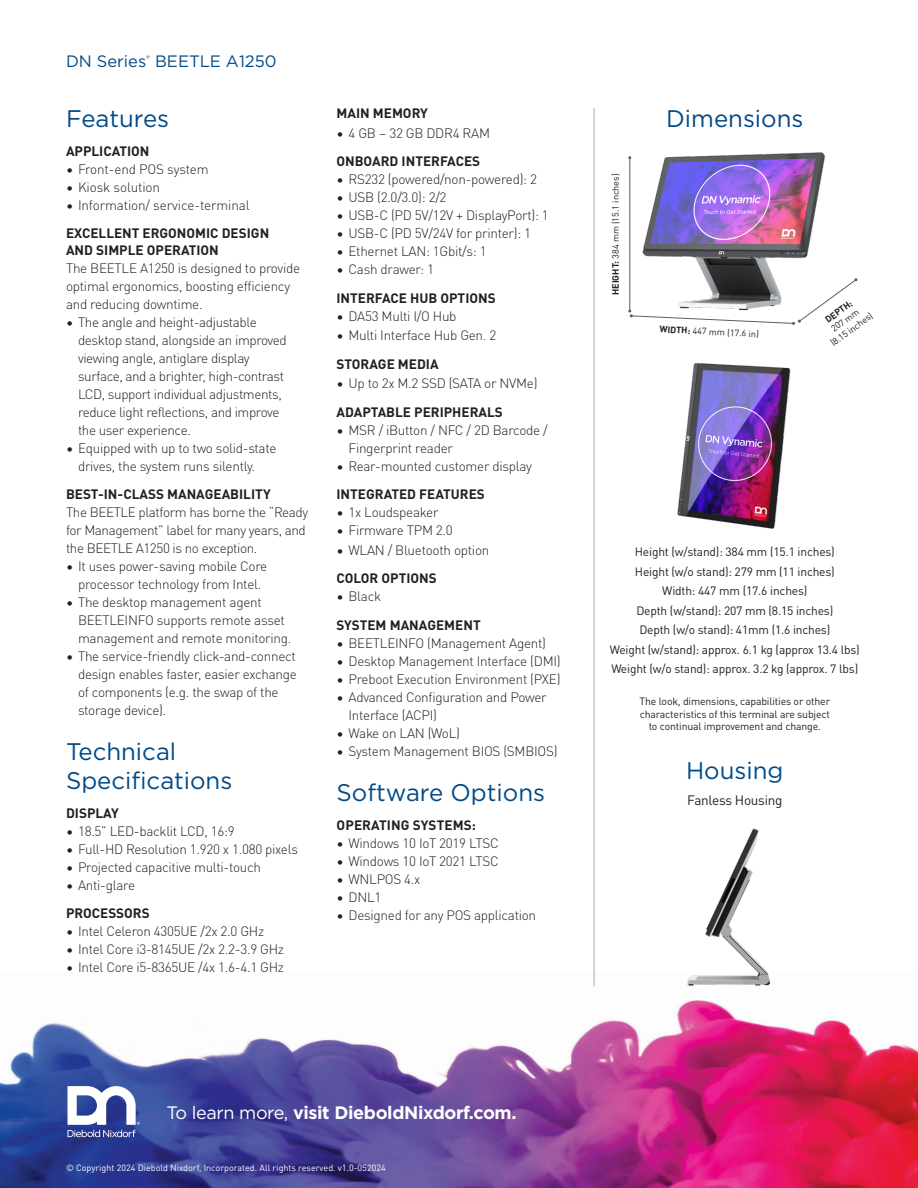
<style>
.page{position:relative;width:918px;height:1188px;background:#fff}
.page>*{position:absolute;margin:0;border:0;box-sizing:border-box;transform-origin:0 0}
.t1{font:24px/28.8px "Gotham";color:#004a87}
.t2{font:700 18px "Gotham";letter-spacing:-.02em;color:#fff}
.H4_-_Product_Name_Front{font:16.5px "Gotham";color:#004a87}
.BC2_-_Paragraph_Bullet{font:300 13.5px/18px "DIN Pro";letter-spacing:-.02em;color:#231f20}
.H3_-_Section_titles{font:700 13.5px/16.5px "DIN Pro";color:#231f20}
.BC3_-_Paragraph_Body{font:13.5px "DIN Pro";letter-spacing:-.02em;color:#231f20}
.Dimensions{font:12px "DIN Pro";letter-spacing:-.015em;color:#231f20}
.Dimensions-2{font:10.5px/12.6px "DIN Pro";letter-spacing:-.015em;color:#231f20;text-align:center}
.t3{font:9.15px "DIN Pro";color:#231f20}
.t4{font:700 9.15px "DIN Pro";color:#231f20}
.t5{font:9px "DIN Pro";color:#fff}
.s1{font-weight:700}
.s2{font-weight:400}
</style>
<div class="page">
<img style="left:0;top:972px;width:918px;height:216px">
<svg style="left:68px;top:1086px;width:72px;height:51px"></svg>
<hr style="left:594px;top:108px;width:1px;height:878px;background:#231f20">
<img style="left:617px;top:828px;width:223px;height:162px">
<img style="left:642px;top:152px;width:184px;height:126px">
<hr style="left:629px;top:158px;width:1px;height:153px;background:#5e5e61">
<svg style="left:628px;top:278px;width:230px;height:47px"></svg>
<img style="left:677px;top:362px;width:114px;height:167px">
<p class="H4_-_Product_Name_Front" style="left:66px;top:51px;width:212px">DN Series<sup>®</sup> BEETLE A1250</p>
<p class="t1" style="left:66px;top:104px;width:105px">Features</p>
<p class="H3_-_Section_titles" style="left:66px;top:142px;width:85px">APPLICATION</p>
<p class="BC2_-_Paragraph_Bullet" style="left:66px;top:159px;width:144px">• Front-end POS system</p>
<p class="BC2_-_Paragraph_Bullet" style="left:66px;top:177px;width:96px">• Kiosk solution</p>
<p class="BC2_-_Paragraph_Bullet" style="left:66px;top:195px;width:185px">• Information/ service-terminal</p>
<p class="H3_-_Section_titles" style="left:66px;top:224px;width:205px">EXCELLENT ERGONOMIC DESIGN<br>AND SIMPLE OPERATION</p>
<p class="BC2_-_Paragraph_Bullet" style="left:66px;top:258px;width:236px">The BEETLE A1250 is designed to provide optimal ergonomics, boosting efficiency and reducing downtime.</p>
<p class="BC2_-_Paragraph_Bullet" style="left:78px;top:312px;width:210px;text-indent:-12px">• The angle and height-adjustable desktop stand, alongside an improved viewing angle, antiglare display surface, and a brighter, high-contrast LCD, support individual adjustments, reduce light reflections, and improve the user experience.</p>
<p class="BC2_-_Paragraph_Bullet" style="left:78px;top:438px;width:200px;text-indent:-12px">• Equipped with up to two solid-state drives, the system runs silently.</p>
<p class="H3_-_Section_titles" style="left:66px;top:485px;width:206px">BEST-IN-CLASS MANAGEABILITY</p>
<p class="BC2_-_Paragraph_Bullet" style="left:66px;top:502px;width:244px">The BEETLE platform has borne the “Ready for Management” label for many years, and the BEETLE A1250 is no exception.</p>
<p class="BC2_-_Paragraph_Bullet" style="left:66px;top:556px;width:203px;text-align:center">• It uses power-saving mobile Core processor technology from Intel.</p>
<p class="BC2_-_Paragraph_Bullet" style="left:78px;top:592px;width:215px;text-indent:-12px">• The desktop management agent<br>BEETLEINFO supports remote asset management and remote monitoring.</p>
<p class="BC2_-_Paragraph_Bullet" style="left:78px;top:646px;width:220px;text-indent:-12px">• The service-friendly click-and-connect design enables faster, easier exchange of components (e.g. the swap of the storage device).</p>
<p class="t1" style="left:66px;top:737px;width:168px">Technical<br>Specifications</p>
<p class="H3_-_Section_titles" style="left:66px;top:804px;width:54px">DISPLAY</p>
<p class="BC2_-_Paragraph_Bullet" style="left:66px;top:821px;width:170px">• 18.5” LED-backlit LCD, 16:9</p>
<p class="BC2_-_Paragraph_Bullet" style="left:66px;top:839px;width:234px">• Full-HD Resolution 1.920 x 1.080 pixels</p>
<p class="BC2_-_Paragraph_Bullet" style="left:66px;top:857px;width:197px">• Projected capacitive multi-touch</p>
<p class="BC2_-_Paragraph_Bullet" style="left:66px;top:875px;width:71px">• Anti-glare</p>
<p class="H3_-_Section_titles" style="left:66px;top:904px;width:85px">PROCESSORS</p>
<p class="BC2_-_Paragraph_Bullet" style="left:66px;top:922px;width:200px">• Intel Celeron 4305UE /2x 2.0 GHz</p>
<p class="BC2_-_Paragraph_Bullet" style="left:66px;top:940px;width:219px">• Intel Core i3-8145UE /2x 2.2-3.9 GHz</p>
<p class="BC2_-_Paragraph_Bullet" style="left:66px;top:958px;width:219px">• Intel Core i5-8365UE /4x 1.6-4.1 GHz</p>
<p class="H3_-_Section_titles" style="left:337px;top:104px;width:93px">MAIN MEMORY</p>
<p class="BC2_-_Paragraph_Bullet" style="left:337px;top:123px;width:155px">• 4 GB – 32 GB DDR4 RAM</p>
<p class="H3_-_Section_titles" style="left:337px;top:152px;width:145px">ONBOARD INTERFACES</p>
<p class="BC2_-_Paragraph_Bullet" style="left:337px;top:170px;width:202px">• RS232 (powered/non-powered): 2</p>
<p class="BC2_-_Paragraph_Bullet" style="left:337px;top:188px;width:112px">• USB (2.0/3.0): 2/2</p>
<p class="BC2_-_Paragraph_Bullet" style="left:337px;top:206px;width:214px">• USB-C (PD 5V/12V + DisplayPort): 1</p>
<p class="BC2_-_Paragraph_Bullet" style="left:337px;top:224px;width:196px">• USB-C (PD 5V/24V for printer): 1</p>
<p class="BC2_-_Paragraph_Bullet" style="left:337px;top:242px;width:152px">• Ethernet LAN: 1Gbit/s: 1</p>
<p class="BC2_-_Paragraph_Bullet" style="left:337px;top:260px;width:99px">• Cash drawer: 1</p>
<p class="H3_-_Section_titles" style="left:337px;top:289px;width:161px">INTERFACE HUB OPTIONS</p>
<p class="BC2_-_Paragraph_Bullet" style="left:337px;top:306px;width:122px">• DA53 Multi I/O Hub</p>
<p class="BC2_-_Paragraph_Bullet" style="left:337px;top:326px;width:161px">• Multi Interface Hub Gen. 2</p>
<p class="H3_-_Section_titles" style="left:337px;top:355px;width:104px">STORAGE MEDIA</p>
<p class="BC2_-_Paragraph_Bullet" style="left:337px;top:374px;width:203px">• Up to 2x M.2 SSD (SATA or NVMe)</p>
<p class="H3_-_Section_titles" style="left:337px;top:403px;width:168px">ADAPTABLE PERIPHERALS</p>
<p class="BC2_-_Paragraph_Bullet" style="left:349px;top:420px;width:201px;text-indent:-12px">• MSR / iButton / NFC / 2D Barcode /<br>Fingerprint reader</p>
<p class="BC2_-_Paragraph_Bullet" style="left:337px;top:456px;width:197px">• Rear-mounted customer display</p>
<p class="H3_-_Section_titles" style="left:337px;top:485px;width:150px">INTEGRATED FEATURES</p>
<p class="BC2_-_Paragraph_Bullet" style="left:337px;top:503px;width:104px">• 1x Loudspeaker</p>
<p class="BC2_-_Paragraph_Bullet" style="left:337px;top:521px;width:118px">• Firmware TPM 2.0</p>
<p class="BC2_-_Paragraph_Bullet" style="left:337px;top:540px;width:154px">• WLAN / Bluetooth option</p>
<p class="H3_-_Section_titles" style="left:337px;top:569px;width:102px">COLOR OPTIONS</p>
<p class="BC2_-_Paragraph_Bullet" style="left:337px;top:587px;width:46px">• Black</p>
<p class="H3_-_Section_titles" style="left:337px;top:616px;width:146px">SYSTEM MANAGEMENT</p>
<p class="BC2_-_Paragraph_Bullet" style="left:337px;top:633px;width:211px">• BEETLEINFO (Management Agent)</p>
<p class="BC2_-_Paragraph_Bullet" style="left:337px;top:651px;width:226px">• Desktop Management Interface (DMI)</p>
<p class="BC2_-_Paragraph_Bullet" style="left:337px;top:669px;width:226px">• Preboot Execution Environment (PXE)</p>
<p class="BC2_-_Paragraph_Bullet" style="left:349px;top:687px;width:200px;text-indent:-12px">• Advanced Configuration and Power<br>Interface (ACPI)</p>
<p class="BC2_-_Paragraph_Bullet" style="left:337px;top:723px;width:125px">• Wake on LAN (WoL)</p>
<p class="BC2_-_Paragraph_Bullet" style="left:337px;top:741px;width:223px">• System Management BIOS (SMBIOS)</p>
<p class="t1" style="left:337px;top:778px;width:210px">Software Options</p>
<p class="H3_-_Section_titles" style="left:337px;top:816px;width:141px">OPERATING SYSTEMS:</p>
<p class="BC2_-_Paragraph_Bullet" style="left:337px;top:833px;width:164px">• Windows 10 IoT 2019 LTSC</p>
<p class="BC2_-_Paragraph_Bullet" style="left:337px;top:851px;width:164px">• Windows 10 IoT 2021 LTSC</p>
<p class="BC2_-_Paragraph_Bullet" style="left:337px;top:869px;width:85px">• WNLPOS 4.x</p>
<p class="BC2_-_Paragraph_Bullet" style="left:337px;top:887px;width:46px">• DNL1</p>
<p class="BC2_-_Paragraph_Bullet" style="left:337px;top:905px;width:201px">• Designed for any POS application</p>
<p class="t3" style="left:609px;top:295px;width:123px;rotate:-90deg"><span class="s1">HEIGHT:</span> 384 mm (15.1 inches)</p>
<p class="t1" style="left:666px;top:104px;width:139px">Dimensions</p>
<p class="t3" style="left:660px;top:322px;width:101px;rotate:3deg"><span class="s1">WIDTH:</span> 447 mm (17.6 in)</p>
<p class="t4" style="left:822px;top:315px;width:32px;rotate:-36deg">DEPTH:</p>
<p class="t3" style="left:828px;top:324px;width:34px;rotate:-36deg">207 mm</p>
<p class="t3" style="left:828px;top:338px;width:51px;rotate:-36deg">(8.15 inches)</p>
<p class="Dimensions" style="left:635px;top:543px;width:202px">Height (w/stand): 384 mm (15.1 inches)</p>
<p class="Dimensions" style="left:635px;top:562px;width:201px">Height (w/o stand): 279 mm (11 inches)</p>
<p class="Dimensions" style="left:662px;top:582px;width:147px">Width: 447 mm (17.6 inches)</p>
<p class="Dimensions" style="left:636px;top:601px;width:198px">Depth (w/stand): 207 mm (8.15 inches)</p>
<p class="Dimensions" style="left:639px;top:621px;width:192px">Depth (w/o stand): 41mm (1.6 inches)</p>
<p class="Dimensions" style="left:610px;top:640px;width:252px">Weight (w/stand): approx. 6.1 kg (approx 13.4 lbs)</p>
<p class="Dimensions" style="left:611px;top:660px;width:248px">Weight (w/o stand): approx. 3.2 kg (approx. 7 lbs)</p>
<p class="Dimensions-2" style="left:640px;top:694px;width:192px">The look, dimensions, capabilities or other</p>
<p class="Dimensions-2" style="left:640px;top:707px;width:192px">characteristics of this terminal are subject to continual improvement and change.</p>
<p class="t1" style="left:686px;top:755px;width:99px">Housing</p>
<p class="BC3_-_Paragraph_Body" style="left:687px;top:790px;width:97px">Fanless Housing</p>
<h2 class="t2" style="left:166px;top:1101px;width:352px"><span class="s2">To learn more,</span> visit DieboldNixdorf.com.</h2>
<p class="t5" style="left:66px;top:1161px;width:321px">© Copyright 2024 Diebold Nixdorf, Incorporated. All rights reserved. v1.0-052024</p>
</div>
